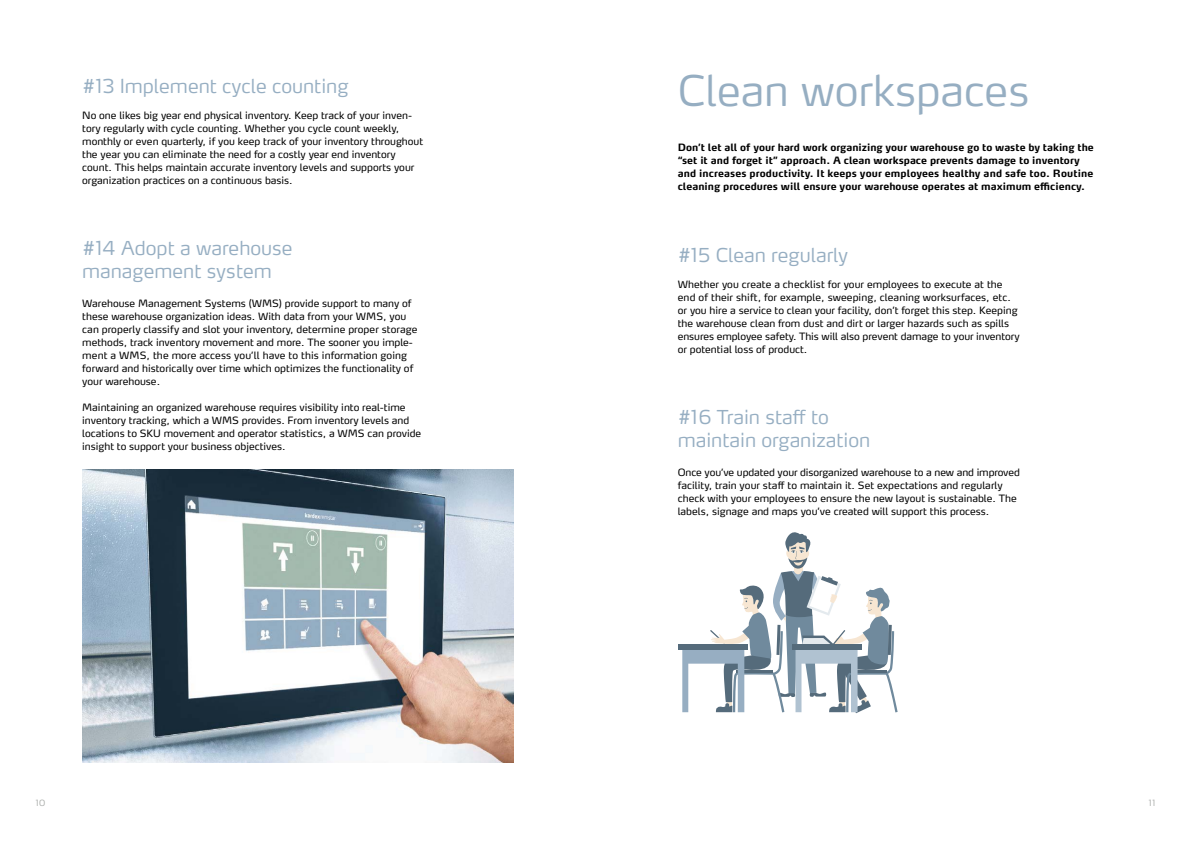
<style>
.page{position:relative;width:1191px;height:842px;background:#fff}
.page>*{position:absolute;margin:0;border:0;box-sizing:border-box;transform-origin:0 0}
.t1{font:300 42px "Max OT";color:#96aec2}
.t2{font:300 19px/22.8px "Max OT";color:#96aec2}
.t3{font:10px/13px "Max OT";color:#000}
.t4{font:700 10px/13px "Max OT";letter-spacing:.005em;color:#000}
.t5{font:300 8.5px "Max OT";color:#a9aca9}
</style>
<div class="page">
<img style="left:82px;top:470px;width:431px;height:292px">
<svg style="left:682px;top:532px;width:215px;height:181px"></svg>
<div style="left:678px;top:644px;width:70px;height:5px;background:#556b7b"></div>
<div style="left:791px;top:644px;width:70px;height:5px;background:#556b7b"></div>
<h2 class="t2" style="left:82px;top:74px;width:268px">#13 Implement cycle counting</h2>
<p class="t3" style="left:82px;top:109px;width:342px">No one likes big year end physical inventory. Keep track of your inven&shy;tory regularly with cycle counting. Whether you cycle count weekly, monthly or even quarterly, if you keep track of your inventory throughout the year you can eliminate the need for a costly year end inventory count. This helps maintain accurate inventory levels and supports your organization practices on a continuous basis.</p>
<h2 class="t2" style="left:82px;top:237px;width:212px">#14 Adopt a warehouse management system</h2>
<p class="t3" style="left:82px;top:297px;width:337px">Warehouse Management Systems (WMS) provide support to many of these warehouse organization ideas. With data from your WMS, you can properly classify and slot your inventory, determine proper storage methods, track inventory movement and more. The sooner you imple&shy;ment a WMS, the more access you’ll have to this information going forward and historically over time which optimizes the functionality of your warehouse.</p>
<p class="t3" style="left:82px;top:401px;width:340px">Maintaining an organized warehouse requires visibility into real-time inventory tracking, which a WMS provides. From inventory levels and locations to SKU movement and operator statistics, a WMS can provide insight to support your business objectives.</p>
<h1 class="t1" style="left:677px;top:64px;width:353px">Clean workspaces</h1>
<p class="t4" style="left:677px;top:141px;width:418px">Don’t let all of your hard work organizing your warehouse go to waste by taking the “set it and forget it” approach. A clean workspace prevents damage to inventory and increases productivity. It keeps your employees healthy and safe too. Routine cleaning procedures will ensure your warehouse operates at maximum efficiency.</p>
<h2 class="t2" style="left:677px;top:243px;width:172px">#15 Clean regularly</h2>
<p class="t3" style="left:677px;top:278px;width:343px">Whether you create a checklist for your employees to execute at the end of their shift, for example, sweeping, cleaning worksurfaces, etc. or you hire a service to clean your facility, don’t forget this step. Keeping the warehouse clean from dust and dirt or larger hazards such as spills ensures employee safety. This will also prevent damage to your inventory or potential loss of product.</p>
<h2 class="t2" style="left:677px;top:406px;width:194px">#16 Train staff to maintain organization</h2>
<p class="t3" style="left:677px;top:466px;width:344px">Once you’ve updated your disorganized warehouse to a new and improved facility, train your staff to maintain it. Set expectations and regularly check with your employees to ensure the new layout is sustainable. The labels, signage and maps you’ve created will support this process.</p>
<p class="t5" style="left:36px;top:798px;width:11px">10</p>
<p class="t5" style="left:1148px;top:798px;width:8px">11</p>
</div>
